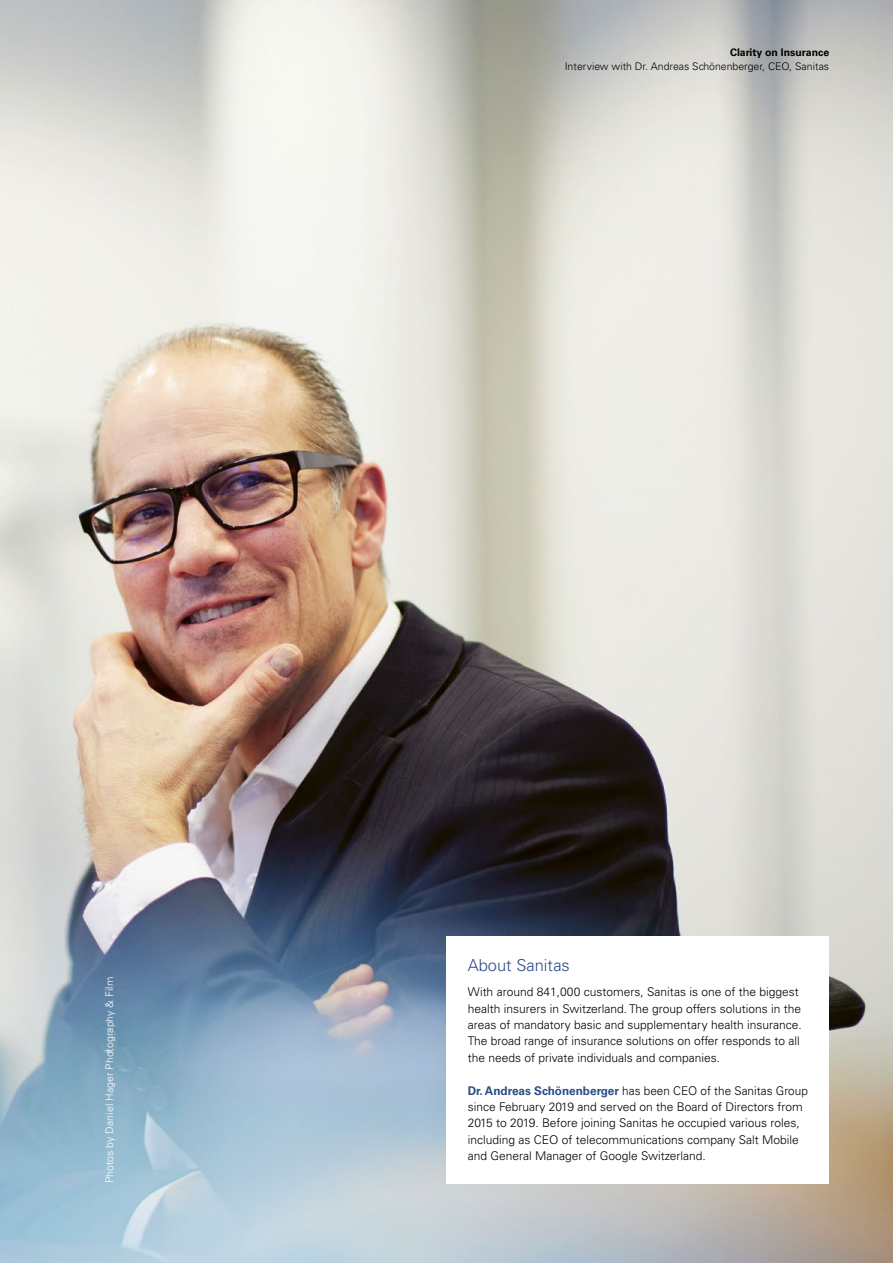
<style>
.page{position:relative;width:893px;height:1263px;background:#fff}
.page>*{position:absolute;margin:0;border:0;box-sizing:border-box;transform-origin:0 0}
.t1{font:300 16.5px "Univers LT Std";color:#2c4d85}
.t2{font:300 12px/16.4px "Univers LT Std";color:#000}
.t3{font:300 10.5px "Univers LT Std";color:#000}
.t4{font:300 10.5px "Univers LT Std";letter-spacing:.005em;color:#fff}
.t5{font:700 10.5px "Univers LT Std";color:#000}
.s1{font-weight:700;color:#2c4d85}
</style>
<div class="page">
<img style="left:0;top:0;width:893px;height:1263px">
<div style="left:446px;top:935px;width:383px;height:248px;background:#fff"></div>
<p class="t5" style="left:730px;top:46px;width:101px">Clarity on Insurance</p>
<p class="t3" style="left:565px;top:60px;width:266px">Interview with Dr. Andreas Schönenberger, CEO, Sanitas</p>
<p class="t4" style="left:103px;top:1183px;width:208px;rotate:-90deg">Photos by Daniel Hager Photography &amp; Film</p>
<h1 class="t1" style="left:468px;top:955px;width:104px">About Sanitas</h1>
<p class="t2" style="left:468px;top:984px;width:335px">With around 841,000 customers, Sanitas is one of the biggest health insurers in Switzerland. The group offers solutions in the areas of mandatory basic and supplementary health insurance.<br>The broad range of insurance solutions on offer responds to all the needs of private individuals and companies.</p>
<p class="t2" style="left:468px;top:1082px;width:342px"><span class="s1">Dr. Andreas Schönenberger</span> has been CEO of the Sanitas Group since February 2019 and served on the Board of Directors from 2015 to 2019. Before joining Sanitas he occupied various roles, including as CEO of telecommunications company Salt Mobile and General Manager of Google Switzerland.</p>
</div>
